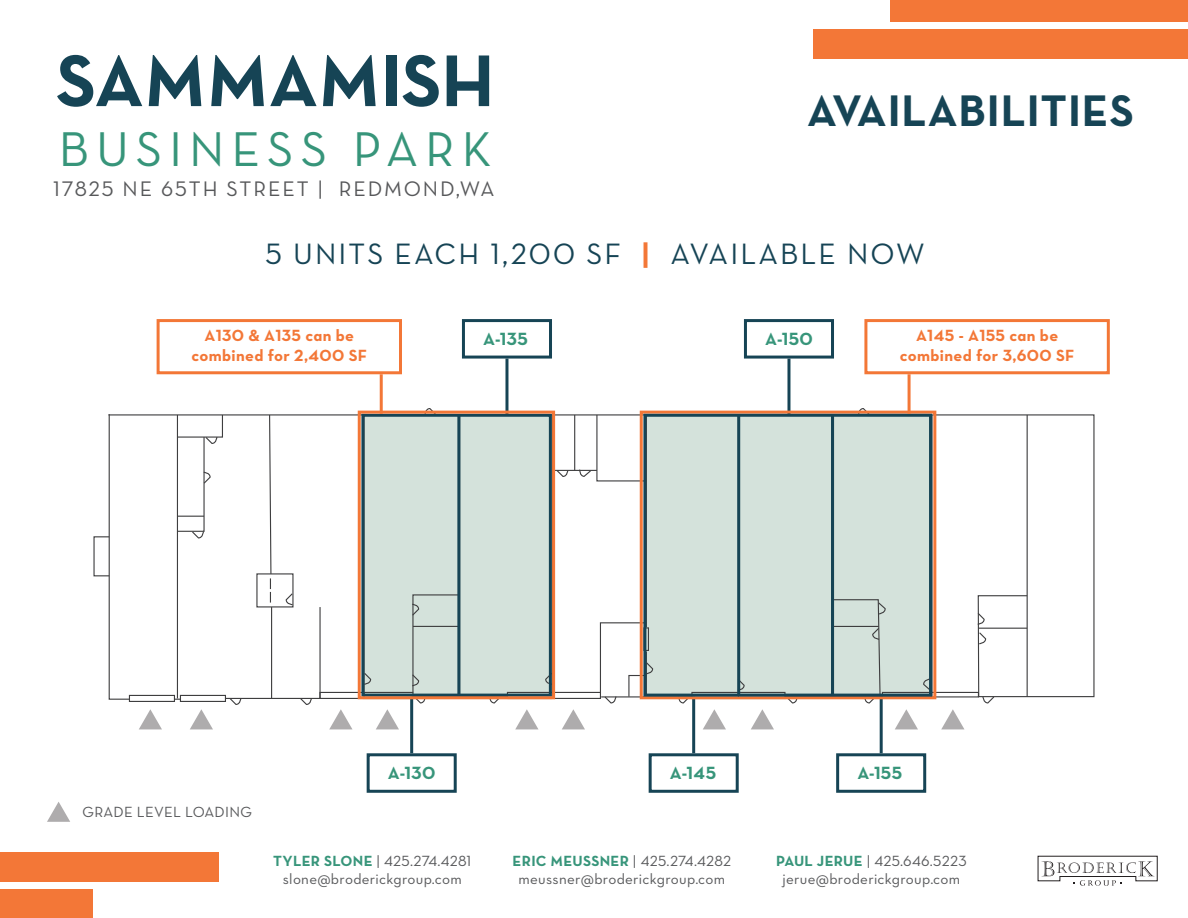
<style>
.page{position:relative;width:1188px;height:918px;background:#fff}
.page>*{position:absolute;margin:0;border:0;box-sizing:border-box;transform-origin:0 0}
.t1{font:74.4px "Neutra Text Bold Alt";letter-spacing:-.005em;color:#164455}
.t2{font:49.65px "Neutra Text Book Alt";letter-spacing:.14em;color:#37957a}
.t3{font:45px "Neutra Text Bold Alt";letter-spacing:.02em;color:#164455}
.t4{font:30px "Neutra Text Book Alt";letter-spacing:.07em;color:#164455}
.t5{font:21.45px "Neutra Text Book Alt";letter-spacing:.09em;color:#57585a}
.t6{font:18px "Neutra Text Bold Alt";letter-spacing:.02em;color:#37957a}
.t7{font:16.5px/19.8px "Neutra Text Bold Alt";letter-spacing:.02em;color:#f37737;text-align:center}
.t8{font:15px "Neutra Text Book Alt";letter-spacing:.02em;color:#57585a}
.s1{font-family:"Neutra Text Bold Alt";color:#f37737}
.s2{font-family:"Neutra Text Bold Alt";color:#37957a}
</style>
<div class="page">
<div style="left:129px;top:695px;width:46px;height:7px;border:1px solid #3e3e3f"></div>
<div style="left:319px;top:692px;width:95px;height:7px;border:1px solid #3e3e3f"></div>
<svg style="left:107px;top:414px;width:988px;height:284px"></svg>
<hr style="left:978px;top:628px;width:49px;height:1px;background:#3e3e3f">
<div style="left:507px;top:692px;width:94px;height:7px;border:1px solid #3e3e3f"></div>
<div style="left:691px;top:692px;width:95px;height:7px;border:1px solid #3e3e3f"></div>
<div style="left:882px;top:692px;width:97px;height:5px;border:1px solid #3e3e3f"></div>
<hr style="left:552px;top:470px;width:45px;height:1px;background:#3e3e3f">
<hr style="left:574px;top:415px;width:1px;height:55px;background:#3e3e3f">
<div style="left:93px;top:536px;width:17px;height:40px;border:1px solid #3e3e3f"></div>
<svg style="left:411px;top:594px;width:50px;height:110px;background:#ccd8d2"></svg>
<svg style="left:488px;top:699px;width:14px;height:5px"></svg>
<svg style="left:365px;top:672px;width:7px;height:13px"></svg>
<svg style="left:977px;top:612px;width:8px;height:13px"></svg>
<svg style="left:978px;top:631px;width:9px;height:14px"></svg>
<svg style="left:982px;top:695px;width:13px;height:9px"></svg>
<svg style="left:740px;top:678px;width:5px;height:13px"></svg>
<svg style="left:677px;top:699px;width:14px;height:5px"></svg>
<svg style="left:923px;top:678px;width:5px;height:14px"></svg>
<svg style="left:785px;top:699px;width:13px;height:5px"></svg>
<svg style="left:599px;top:622px;width:55px;height:82px"></svg>
<svg style="left:545px;top:672px;width:3px;height:13px"></svg>
<svg style="left:832px;top:599px;width:54px;height:105px;background:#cedad3"></svg>
<svg style="left:857px;top:408px;width:14px;height:3px"></svg>
<svg style="left:424px;top:408px;width:13px;height:3px"></svg>
<svg style="left:555px;top:469px;width:14px;height:9px"></svg>
<svg style="left:579px;top:414px;width:69px;height:68px"></svg>
<div style="left:814px;top:29px;width:374px;height:30px;background:#f37737"></div>
<div style="left:891px;top:0;width:297px;height:22px;background:#f37737"></div>
<div style="left:0;top:890px;width:93px;height:28px;background:#f37737"></div>
<div style="left:0;top:853px;width:218px;height:29px;background:#f37737"></div>
<svg style="left:1038px;top:856px;width:120px;height:30px"></svg>
<hr style="left:410px;top:697px;width:3px;height:56px;background:#164455">
<hr style="left:692px;top:697px;width:3px;height:56px;background:#164455">
<hr style="left:880px;top:697px;width:3px;height:56px;background:#164455">
<hr style="left:505px;top:359px;width:3px;height:56px;background:#164455">
<hr style="left:787px;top:359px;width:3px;height:56px;background:#164455">
<div style="left:361px;top:414px;width:191px;height:283px;border:3px solid #164455"></div>
<div style="left:358px;top:411px;width:197px;height:288px;border:3px solid #f37737"></div>
<div style="left:640px;top:411px;width:296px;height:288px;border:3px solid #f37737"></div>
<div style="left:643px;top:414px;width:289px;height:283px;border:3px solid #164455"></div>
<div style="left:367px;top:753px;width:90px;height:40px;border:3px solid #164455"></div>
<div style="left:649px;top:753px;width:90px;height:40px;border:3px solid #164455"></div>
<div style="left:836px;top:753px;width:90px;height:40px;border:3px solid #164455"></div>
<div style="left:462px;top:319px;width:90px;height:40px;border:3px solid #164455"></div>
<div style="left:157px;top:319px;width:245px;height:55px;border:3px solid #f37737"></div>
<div style="left:864px;top:319px;width:246px;height:55px;border:3px solid #f37737"></div>
<div style="left:744px;top:319px;width:90px;height:40px;border:3px solid #164455"></div>
<hr style="left:380px;top:374px;width:3px;height:40px;background:#f37737">
<hr style="left:908px;top:374px;width:3px;height:40px;background:#f37737">
<svg style="left:139px;top:709px;width:23px;height:20px"></svg>
<svg style="left:174px;top:414px;width:147px;height:315px"></svg>
<svg style="left:329px;top:709px;width:23px;height:20px"></svg>
<svg style="left:376px;top:709px;width:23px;height:20px"></svg>
<svg style="left:515px;top:709px;width:23px;height:20px"></svg>
<svg style="left:562px;top:709px;width:23px;height:20px"></svg>
<svg style="left:703px;top:709px;width:23px;height:20px"></svg>
<svg style="left:751px;top:709px;width:23px;height:20px"></svg>
<svg style="left:895px;top:709px;width:23px;height:20px"></svg>
<svg style="left:941px;top:709px;width:23px;height:20px"></svg>
<svg style="left:47px;top:802px;width:23px;height:20px"></svg>
<hr style="left:457px;top:415px;width:3px;height:280px;background:#164455">
<hr style="left:737px;top:416px;width:3px;height:280px;background:#164455">
<hr style="left:831px;top:415px;width:3px;height:281px;background:#164455">
<p class="t1" style="left:56px;top:34px;width:440px">SAMMAMISH</p>
<p class="t2" style="left:59px;top:119px;width:435px">BUSINESS PARK</p>
<p class="t5" style="left:53px;top:176px;width:443px">17825 NE 65TH STREET | REDMOND,WA</p>
<p class="t3" style="left:807px;top:82px;width:328px">AVAILABILITIES</p>
<p class="t4" style="left:265px;top:236px;width:661px">5 UNITS EACH 1,200 SF <span class="s1">|</span> AVAILABLE NOW</p>
<p class="t7" style="left:204px;top:325px;width:151px">A130 &amp; A135 can be</p>
<p class="t6" style="left:483px;top:328px;width:46px">A-135</p>
<p class="t7" style="left:191px;top:345px;width:177px">combined for 2,400 SF</p>
<p class="t6" style="left:765px;top:328px;width:49px">A-150</p>
<p class="t7" style="left:900px;top:325px;width:176px">A145 - A155 can be combined for 3,600 SF</p>
<p class="t8" style="left:83px;top:803px;width:171px">GRADE LEVEL LOADING</p>
<p class="t6" style="left:388px;top:762px;width:49px">A-130</p>
<p class="t6" style="left:670px;top:762px;width:48px">A-145</p>
<p class="t6" style="left:857px;top:762px;width:46px">A-155</p>
<p class="t8" style="left:273px;top:852px;width:200px"><span class="s2">TYLER SLONE</span> | 425.274.4281</p>
<p class="t8" style="left:283px;top:870px;width:180px">slone@broderickgroup.com</p>
<p class="t8" style="left:513px;top:852px;width:220px"><span class="s2">ERIC MEUSSNER</span> | 425.274.4282</p>
<p class="t8" style="left:519px;top:870px;width:208px">meussner@broderickgroup.com</p>
<p class="t8" style="left:776px;top:852px;width:192px"><span class="s2">PAUL JERUE</span> | 425.646.5223</p>
<p class="t8" style="left:783px;top:870px;width:179px">jerue@broderickgroup.com</p>
</div>
